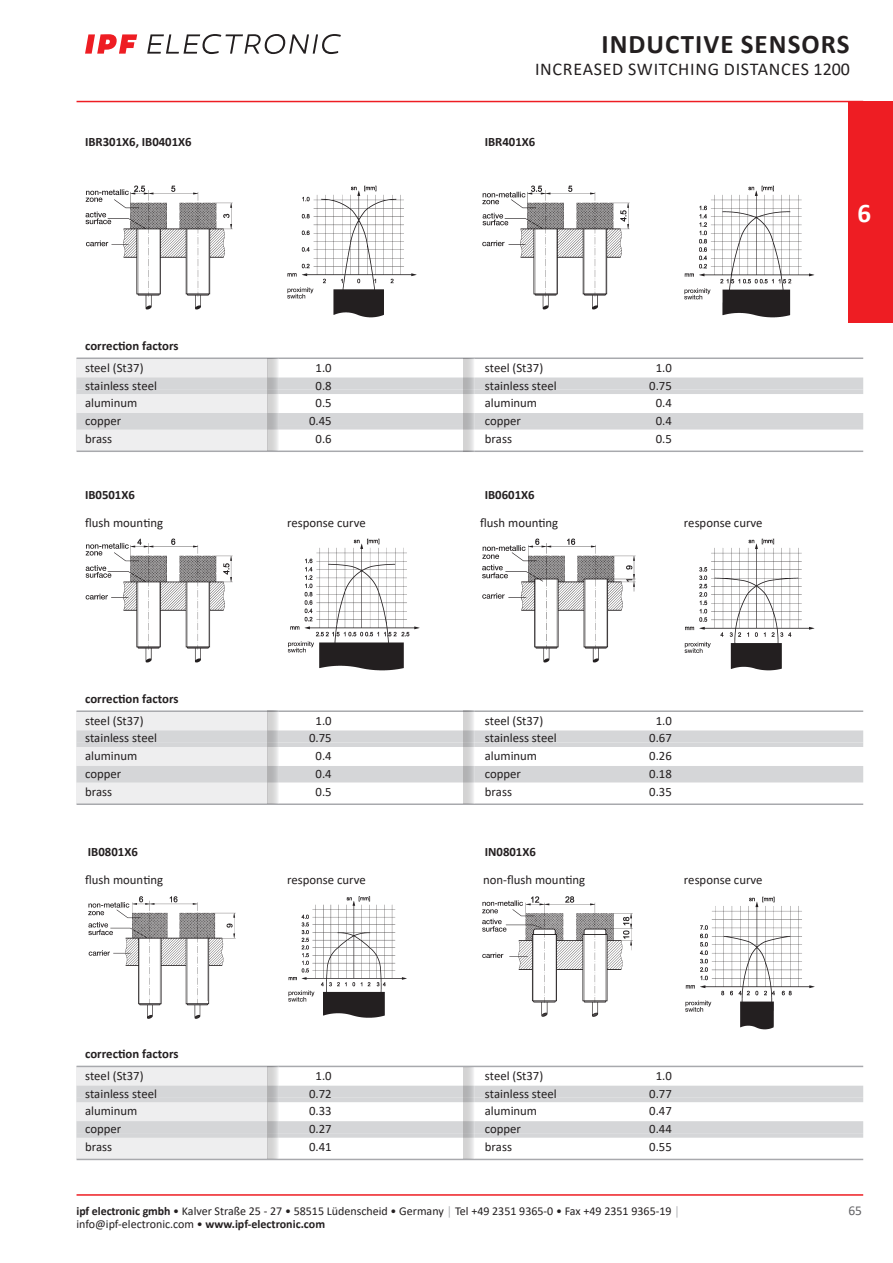
<style>
.page{position:relative;width:893px;height:1263px;background:#fff}
.page>*{position:absolute;margin:0;border:0;box-sizing:border-box;transform-origin:0 0}
.t1{font:700 27px "Calibri";letter-spacing:.04em;color:#231f20}
.t2{font:700 27px "Calibri";color:#fff}
.t3{font:18px "Calibri";letter-spacing:.04em;color:#231f20}
.t4{font:13.5px "Calibri";color:#636366}
.t5{font:12.75px "Calibri";color:#231f20}
.t6{font:700 12.75px "Calibri";color:#231f20}
.t7{font:12px "Calibri";color:#231f20}
.s1{font-weight:700}
.s2{font-weight:700;color:#a8a9ad}
</style>
<div class="page">
<svg style="left:147px;top:34px;width:194px;height:20px"></svg>
<svg style="left:85px;top:34px;width:52px;height:20px"></svg>
<hr style="left:77px;top:101px;width:786px;height:1px;background:#ee1d23">
<hr style="left:77px;top:1194px;width:786px;height:2px;background:#ee1d23">
<div style="left:77px;top:1067px;width:191px;height:92px;background:#eeeeef"></div>
<hr style="left:77px;top:1066px;width:786px;height:1px;background:#a8a9ad">
<div style="left:77px;top:1086px;width:786px;height:12px;background:#d5d6d8"></div>
<hr style="left:77px;top:1098px;width:786px;height:4px;background:#d5d6d8">
<div style="left:77px;top:1121px;width:786px;height:12px;background:#d5d6d8"></div>
<div style="left:77px;top:1133px;width:786px;height:5px;background:#d5d6d8"></div>
<hr style="left:77px;top:1159px;width:786px;height:1px;background:#a8a9ad">
<div style="left:77px;top:711px;width:191px;height:93px;background:#eeeeef"></div>
<hr style="left:77px;top:710px;width:786px;height:2px;background:#a8a9ad">
<div style="left:77px;top:730px;width:786px;height:12px;background:#d5d6d8"></div>
<div style="left:77px;top:742px;width:786px;height:5px;background:#d5d6d8"></div>
<div style="left:77px;top:766px;width:786px;height:12px;background:#d5d6d8"></div>
<hr style="left:77px;top:778px;width:786px;height:4px;background:#d5d6d8">
<hr style="left:77px;top:803px;width:786px;height:2px;background:#a8a9ad">
<svg style="left:268px;top:711px;width:11px;height:92px"></svg>
<svg style="left:463px;top:711px;width:11px;height:93px"></svg>
<svg style="left:268px;top:1067px;width:11px;height:91px"></svg>
<svg style="left:463px;top:1067px;width:11px;height:92px"></svg>
<div style="left:77px;top:359px;width:191px;height:92px;background:#eeeeef"></div>
<hr style="left:77px;top:357px;width:786px;height:2px;background:#a8a9ad">
<div style="left:77px;top:377px;width:786px;height:12px;background:#d5d6d8"></div>
<div style="left:77px;top:389px;width:786px;height:5px;background:#d5d6d8"></div>
<div style="left:77px;top:413px;width:786px;height:12px;background:#d5d6d8"></div>
<hr style="left:77px;top:425px;width:786px;height:4px;background:#d5d6d8">
<hr style="left:77px;top:450px;width:786px;height:2px;background:#a8a9ad">
<svg style="left:268px;top:358px;width:11px;height:93px"></svg>
<svg style="left:463px;top:358px;width:11px;height:93px"></svg>
<img style="left:85px;top:185px;width:147px;height:124px">
<img style="left:288px;top:185px;width:128px;height:133px">
<img style="left:483px;top:185px;width:147px;height:124px">
<img style="left:685px;top:185px;width:129px;height:133px">
<img style="left:85px;top:538px;width:147px;height:124px">
<img style="left:288px;top:538px;width:131px;height:133px">
<img style="left:483px;top:897px;width:150px;height:120px">
<img style="left:685px;top:897px;width:130px;height:132px">
<img style="left:88px;top:897px;width:148px;height:121px">
<img style="left:289px;top:897px;width:118px;height:120px">
<img style="left:483px;top:538px;width:153px;height:124px">
<img style="left:685px;top:538px;width:130px;height:133px">
<div style="left:848px;top:101px;width:45px;height:221px;background:#ee1d23"></div>
<h1 class="t1" style="left:601px;top:25px;width:250px">INDUCTIVE SENSORS</h1>
<h2 class="t3" style="left:535px;top:57px;width:317px">INCREASED SWITCHING DISTANCES 1200</h2>
<p class="t6" style="left:85px;top:132px;width:108px">IBR301X6, IB0401X6</p>
<p class="t6" style="left:485px;top:132px;width:52px">IBR401X6</p>
<p class="t6" style="left:85px;top:336px;width:95px">correction factors</p>
<p class="t5" style="left:85px;top:359px;width:60px">steel (St37)</p>
<p class="t5" style="left:316px;top:359px;width:18px">1.0</p>
<p class="t5" style="left:485px;top:359px;width:60px">steel (St37)</p>
<p class="t5" style="left:656px;top:359px;width:18px">1.0</p>
<p class="t5" style="left:85px;top:376px;width:73px">stainless steel</p>
<p class="t5" style="left:316px;top:376px;width:18px">0.8</p>
<p class="t5" style="left:485px;top:376px;width:73px">stainless steel</p>
<p class="t5" style="left:649px;top:376px;width:24px">0.75</p>
<p class="t5" style="left:85px;top:394px;width:54px">aluminum</p>
<p class="t5" style="left:316px;top:394px;width:18px">0.5</p>
<p class="t5" style="left:485px;top:394px;width:54px">aluminum</p>
<p class="t5" style="left:656px;top:394px;width:18px">0.4</p>
<p class="t5" style="left:85px;top:412px;width:38px">copper</p>
<p class="t5" style="left:309px;top:412px;width:24px">0.45</p>
<p class="t5" style="left:485px;top:412px;width:38px">copper</p>
<p class="t5" style="left:656px;top:412px;width:18px">0.4</p>
<p class="t5" style="left:85px;top:430px;width:29px">brass</p>
<p class="t5" style="left:316px;top:430px;width:18px">0.6</p>
<p class="t5" style="left:485px;top:430px;width:29px">brass</p>
<p class="t5" style="left:656px;top:430px;width:18px">0.5</p>
<p class="t6" style="left:85px;top:485px;width:51px">IB0501X6</p>
<p class="t6" style="left:485px;top:485px;width:51px">IB0601X6</p>
<p class="t5" style="left:85px;top:514px;width:80px">flush mounting</p>
<p class="t5" style="left:287px;top:514px;width:80px">response curve</p>
<p class="t5" style="left:480px;top:514px;width:80px">flush mounting</p>
<p class="t5" style="left:684px;top:514px;width:80px">response curve</p>
<p class="t6" style="left:85px;top:689px;width:95px">correction factors</p>
<p class="t5" style="left:85px;top:712px;width:60px">steel (St37)</p>
<p class="t5" style="left:316px;top:712px;width:18px">1.0</p>
<p class="t5" style="left:485px;top:712px;width:60px">steel (St37)</p>
<p class="t5" style="left:656px;top:712px;width:18px">1.0</p>
<p class="t5" style="left:85px;top:729px;width:73px">stainless steel</p>
<p class="t5" style="left:309px;top:729px;width:24px">0.75</p>
<p class="t5" style="left:485px;top:729px;width:73px">stainless steel</p>
<p class="t5" style="left:649px;top:729px;width:24px">0.67</p>
<p class="t5" style="left:85px;top:747px;width:54px">aluminum</p>
<p class="t5" style="left:316px;top:747px;width:18px">0.4</p>
<p class="t5" style="left:485px;top:747px;width:54px">aluminum</p>
<p class="t5" style="left:649px;top:747px;width:24px">0.26</p>
<p class="t5" style="left:85px;top:765px;width:38px">copper</p>
<p class="t5" style="left:316px;top:765px;width:18px">0.4</p>
<p class="t5" style="left:485px;top:765px;width:38px">copper</p>
<p class="t5" style="left:649px;top:765px;width:24px">0.18</p>
<p class="t5" style="left:85px;top:783px;width:29px">brass</p>
<p class="t5" style="left:316px;top:783px;width:18px">0.5</p>
<p class="t5" style="left:485px;top:783px;width:29px">brass</p>
<p class="t5" style="left:649px;top:783px;width:24px">0.35</p>
<p class="t6" style="left:88px;top:842px;width:51px">IB0801X6</p>
<p class="t6" style="left:485px;top:842px;width:53px">IN0801X6</p>
<p class="t5" style="left:85px;top:871px;width:80px">flush mounting</p>
<p class="t5" style="left:287px;top:871px;width:80px">response curve</p>
<p class="t5" style="left:483px;top:871px;width:104px">non-flush mounting</p>
<p class="t5" style="left:684px;top:871px;width:80px">response curve</p>
<p class="t6" style="left:85px;top:1045px;width:95px">correction factors</p>
<p class="t5" style="left:85px;top:1067px;width:60px">steel (St37)</p>
<p class="t5" style="left:316px;top:1067px;width:18px">1.0</p>
<p class="t5" style="left:485px;top:1067px;width:60px">steel (St37)</p>
<p class="t5" style="left:656px;top:1067px;width:18px">1.0</p>
<p class="t5" style="left:85px;top:1084px;width:73px">stainless steel</p>
<p class="t5" style="left:309px;top:1084px;width:24px">0.72</p>
<p class="t5" style="left:485px;top:1084px;width:73px">stainless steel</p>
<p class="t5" style="left:649px;top:1084px;width:24px">0.77</p>
<p class="t5" style="left:85px;top:1102px;width:54px">aluminum</p>
<p class="t5" style="left:309px;top:1102px;width:24px">0.33</p>
<p class="t5" style="left:485px;top:1102px;width:54px">aluminum</p>
<p class="t5" style="left:649px;top:1102px;width:24px">0.47</p>
<p class="t5" style="left:85px;top:1120px;width:38px">copper</p>
<p class="t5" style="left:309px;top:1120px;width:24px">0.27</p>
<p class="t5" style="left:485px;top:1120px;width:38px">copper</p>
<p class="t5" style="left:649px;top:1120px;width:24px">0.44</p>
<p class="t5" style="left:85px;top:1138px;width:29px">brass</p>
<p class="t5" style="left:309px;top:1138px;width:24px">0.41</p>
<p class="t5" style="left:485px;top:1138px;width:29px">brass</p>
<p class="t5" style="left:649px;top:1138px;width:24px">0.55</p>
<h1 class="t2" style="left:857px;top:194px;width:15px">6</h1>
<p class="t7" style="left:77px;top:1203px;width:605px"><span class="s1">ipf electronic gmbh</span> • Kalver Straße 25 - 27 • 58515 Lüdenscheid • Germany <span class="s2">│</span> Tel +49 2351 9365-0 • Fax +49 2351 9365-19 <span class="s2">│</span></p>
<p class="t4" style="left:848px;top:1201px;width:15px">65</p>
<p class="t7" style="left:77px;top:1215px;width:250px">info@ipf-electronic.com • <span class="s1">www.ipf-electronic.com</span></p>
</div>
